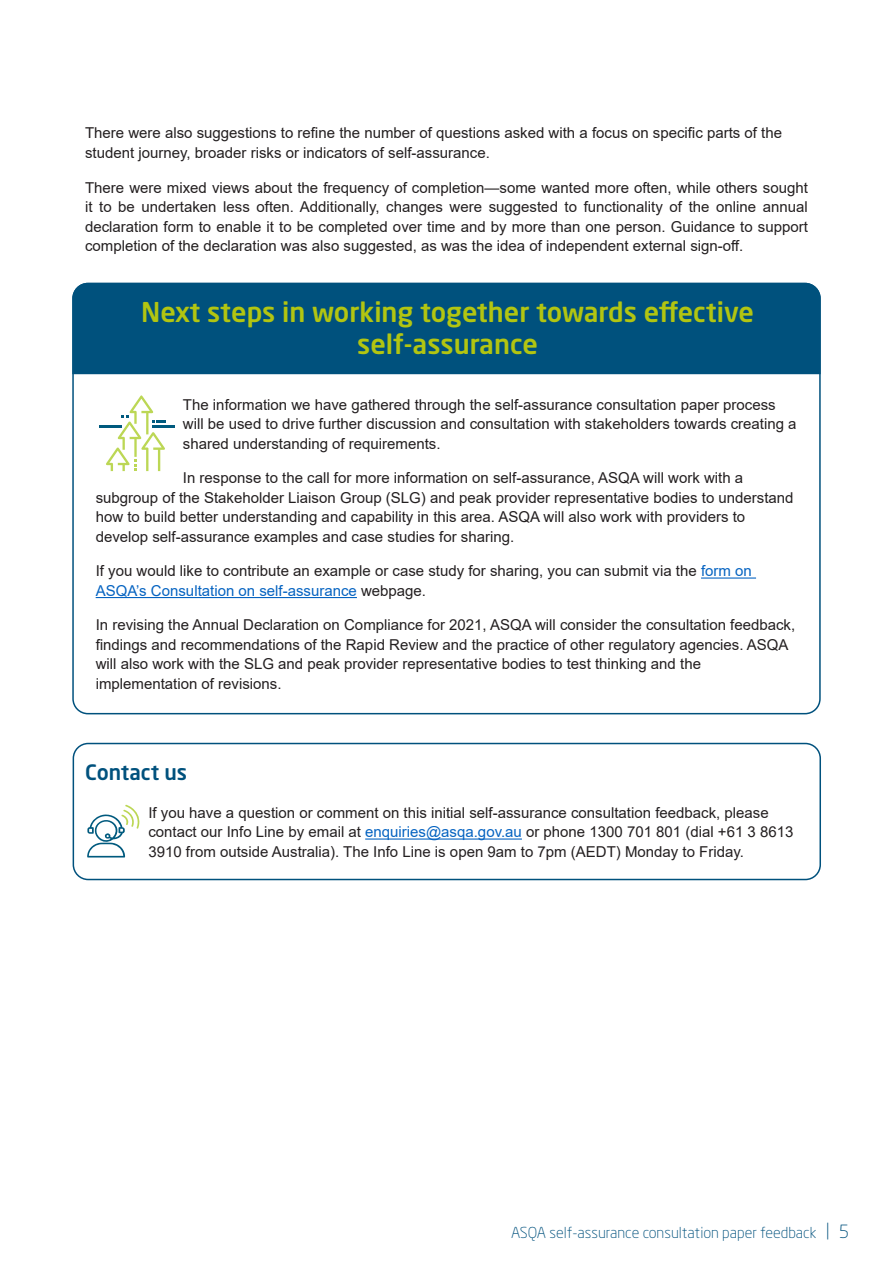
<style>
.page{position:relative;width:893px;height:1263px;background:#fff}
.page>*{position:absolute;margin:0;border:0;box-sizing:border-box;transform-origin:0 0}
.Heading_2{font:500 27px/32.4px "Neo Sans Std";color:#b2c511;text-align:center}
.Heading_3{font:500 21px "Neo Sans Std";color:#00517d}
.t1{font:15px/19.5px "Arial";color:#231f20}
.t2{font:300 15px "Neo Sans Std";color:#00517d}
.s1{color:#0563c1}
.s2{font-size:18px}
</style>
<div class="page">
<div style="left:74px;top:282px;width:745px;height:93px;background:#00517d"></div>
<div style="left:72px;top:283px;width:749px;height:431px;border:2px solid #00517d;border-radius:15px"></div>
<hr style="left:99px;top:425px;width:22px;height:2px;background:#005a7e">
<hr style="left:152px;top:425px;width:22px;height:2px;background:#005a7e">
<svg style="left:106px;top:395px;width:60px;height:76px"></svg>
<hr style="left:365px;top:838px;width:157px;height:1px;background:#0563c1">
<div style="left:73px;top:743px;width:748px;height:137px;border:2px solid #00517d;border-radius:15px"></div>
<svg style="left:87px;top:805px;width:53px;height:52px"></svg>
<hr style="left:701px;top:577px;width:55px;height:2px;background:#0563c1">
<hr style="left:96px;top:597px;width:261px;height:1px;background:#0563c1">
<p class="t1" style="left:85px;top:123px;width:699px">There were also suggestions to refine the number of questions asked with a focus on specific parts of the student journey, broader risks or indicators of self-assurance.</p>
<p class="t1" style="left:85px;top:177px;width:724px;text-align:justify">There were mixed views about the frequency of completion—some wanted more often, while others sought it to be undertaken less often. Additionally, changes were suggested to functionality of the online annual declaration form to enable it to be completed over time and by more than one person. Guidance to support completion of the declaration was also suggested, as was the idea of independent external sign-off.</p>
<p class="Heading_2" style="left:141px;top:295px;width:614px">Next steps in working together towards effective self-assurance</p>
<p class="t1" style="left:183px;top:395px;width:615px">The information we have gathered through the self-assurance consultation paper process will be used to drive further discussion and consultation with stakeholders towards creating a shared understanding of requirements.</p>
<p class="t1" style="left:96px;top:468px;width:699px;text-indent:87px">In response to the call for more information on self-assurance, ASQA will work with a subgroup of the Stakeholder Liaison Group (SLG) and peak provider representative bodies to understand how to build better understanding and capability in this area. ASQA will also work with providers to develop self-assurance examples and case studies for sharing.</p>
<p class="t1" style="left:96px;top:561px;width:658px">If you would like to contribute an example or case study for sharing, you can submit via the <span class="s1">form on<br>ASQA’s Consultation on self-assurance</span> webpage.</p>
<p class="t1" style="left:96px;top:615px;width:701px">In revising the Annual Declaration on Compliance for 2021, ASQA will consider the consultation feedback, findings and recommendations of the Rapid Review and the practice of other regulatory agencies. ASQA will also work with the SLG and peak provider representative bodies to test thinking and the implementation of revisions.</p>
<p class="Heading_3" style="left:85px;top:759px;width:104px">Contact us</p>
<p class="t1" style="left:148px;top:803px;width:646px">If you have a question or comment on this initial self-assurance consultation feedback, please contact our Info Line by email at <span class="s1">enquiries@asqa.gov.au</span> or phone 1300 701 801 (dial +61 3 8613<br>3910 from outside Australia). The Info Line is open 9am to 7pm (AEDT) Monday to Friday.</p>
<p class="t2" style="left:511px;top:1223px;width:340px">ASQA self-assurance consultation paper feedback <span class="s2">| 5</span></p>
</div>
